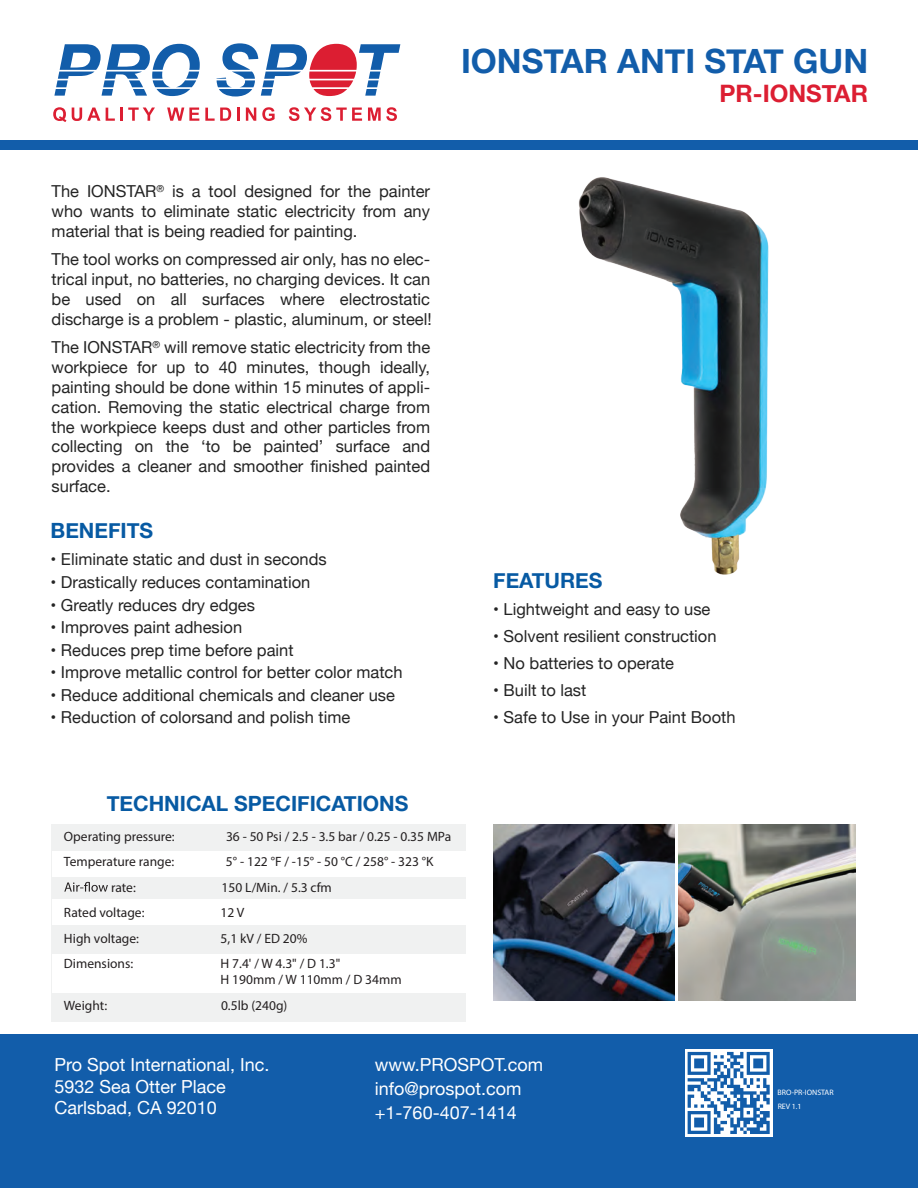
<style>
.page{position:relative;width:918px;height:1188px;background:#fff}
.page>*{position:absolute;margin:0;border:0;box-sizing:border-box;transform-origin:0 0}
.t1{font:700 33.45px "Helvetica Neue";color:#125daa}
.t2{font:700 24px "Helvetica Neue";color:#dc1e32}
.t3{font:700 21px "Helvetica Neue";color:#075aa3}
.t4{font:18px/21.6px "Helvetica Neue";color:#fff}
.t5{font:16.5px/19.8px "Helvetica Neue";color:#242424;text-align:justify}
.t6{font:13.5px/16.2px "Myriad Pro";color:#231f20}
.t7{font:7.8px/14.2px "Myriad Pro";color:#fff}
</style>
<div class="page">
<div style="left:52px;top:824px;width:414px;height:198px;background:#f0f1f1"></div>
<svg style="left:53px;top:107px;width:13px;height:15px"></svg>
<svg style="left:72px;top:108px;width:28px;height:13px"></svg>
<svg style="left:106px;top:108px;width:49px;height:13px"></svg>
<svg style="left:167px;top:108px;width:32px;height:13px"></svg>
<svg style="left:205px;top:108px;width:26px;height:13px"></svg>
<svg style="left:237px;top:108px;width:3px;height:13px"></svg>
<svg style="left:246px;top:108px;width:10px;height:13px"></svg>
<svg style="left:262px;top:107px;width:13px;height:14px"></svg>
<svg style="left:289px;top:107px;width:73px;height:14px"></svg>
<svg style="left:368px;top:107px;width:29px;height:14px"></svg>
<svg style="left:54px;top:44px;width:146px;height:52px"></svg>
<svg style="left:217px;top:43px;width:183px;height:54px"></svg>
<div style="left:0;top:140px;width:918px;height:10px;background:#125daa"></div>
<div style="left:0;top:1035px;width:918px;height:153px;background:#125daa"></div>
<img style="left:493px;top:824px;width:181px;height:177px">
<svg style="left:685px;top:1049px;width:87px;height:88px"></svg>
<svg style="left:688px;top:1052px;width:82px;height:82px"></svg>
<div style="left:52px;top:851px;width:413px;height:25px;background:#fff"></div>
<div style="left:52px;top:900px;width:413px;height:25px;background:#fff"></div>
<div style="left:52px;top:954px;width:413px;height:39px;background:#fff"></div>
<svg style="left:64px;top:882px;width:44px;height:10px"></svg>
<img style="left:579px;top:177px;width:190px;height:398px">
<img style="left:679px;top:824px;width:176px;height:177px">
<h1 class="t1" style="left:461px;top:35px;width:409px">IONSTAR ANTI STAT GUN</h1>
<h2 class="t2" style="left:720px;top:74px;width:150px">PR-IONSTAR</h2>
<p class="t5" style="left:52px;top:183px;width:380px">The IONSTAR<sup>®</sup> is a tool designed for the painter who wants to eliminate static electricity from any material that is being readied for painting.</p>
<p class="t5" style="left:52px;top:251px;width:382px">The tool works on compressed air only, has no elec&shy;trical input, no batteries, no charging devices. It can be used on all surfaces where electrostatic discharge is a problem - plastic, aluminum, or steel!</p>
<p class="t5" style="left:52px;top:339px;width:380px">The IONSTAR<sup>®</sup> will remove static electricity from the workpiece for up to 40 minutes, though ideally, painting should be done within 15 minutes of appli&shy;cation. Removing the static electrical charge from the workpiece keeps dust and other particles from collecting on the ‘to be painted’ surface and provides a cleaner and smoother finished painted surface.</p>
<p class="t3" style="left:51px;top:515px;width:104px">BENEFITS</p>
<p class="t5" style="left:51px;top:551px;width:278px">• Eliminate static and dust in seconds</p>
<p class="t5" style="left:51px;top:573px;width:261px">• Drastically reduces contamination</p>
<p class="t5" style="left:51px;top:596px;width:206px">• Greatly reduces dry edges</p>
<p class="t5" style="left:51px;top:618px;width:193px">• Improves paint adhesion</p>
<p class="t5" style="left:51px;top:641px;width:244px">• Reduces prep time before paint</p>
<p class="t5" style="left:51px;top:663px;width:354px">• Improve metallic control for better color match</p>
<p class="t5" style="left:51px;top:686px;width:346px">• Reduce additional chemicals and cleaner use</p>
<p class="t5" style="left:51px;top:708px;width:301px">• Reduction of colorsand and polish time</p>
<p class="t3" style="left:107px;top:787px;width:303px">TECHNICAL SPECIFICATIONS</p>
<p class="t6" style="left:64px;top:828px;width:112px">Operating pressure:</p>
<p class="t6" style="left:226px;top:828px;width:227px">36 - 50 Psi / 2.5 - 3.5 bar / 0.25 - 0.35 MPa</p>
<p class="t6" style="left:64px;top:853px;width:112px">Temperature range:</p>
<p class="t6" style="left:226px;top:853px;width:209px">5° - 122 °F / -15° - 50 °C / 258° - 323 °K</p>
<p class="t6" style="left:111px;top:879px;width:26px">rate:</p>
<p class="t6" style="left:222px;top:879px;width:112px">150 L/Min. / 5.3 cfm</p>
<p class="t6" style="left:64px;top:904px;width:82px">Rated voltage:</p>
<p class="t6" style="left:221px;top:904px;width:25px">12 V</p>
<p class="t6" style="left:64px;top:930px;width:77px">High voltage:</p>
<p class="t6" style="left:221px;top:930px;width:88px">5,1 kV / ED 20%</p>
<p class="t6" style="left:64px;top:955px;width:71px">Dimensions:</p>
<p class="t6" style="left:221px;top:955px;width:182px">H 7.4' / W 4.3" / D 1.3"<br>H 190mm / W 110mm / D 34mm</p>
<p class="t6" style="left:64px;top:997px;width:45px">Weight:</p>
<p class="t6" style="left:221px;top:997px;width:68px">0.5lb (240g)</p>
<p class="t3" style="left:493px;top:564px;width:111px">FEATURES</p>
<p class="t5" style="left:493px;top:600px;width:219px">• Lightweight and easy to use</p>
<p class="t5" style="left:493px;top:627px;width:225px">• Solvent resilient construction</p>
<p class="t5" style="left:493px;top:654px;width:182px">• No batteries to operate</p>
<p class="t5" style="left:493px;top:681px;width:95px">• Built to last</p>
<p class="t5" style="left:493px;top:708px;width:244px">• Safe to Use in your Paint Booth</p>
<p class="t4" style="left:55px;top:1055px;width:217px">Pro Spot International, Inc.<br>5932 Sea Otter Place<br>Carlsbad, CA 92010</p>
<p class="t4" style="left:375px;top:1054px;width:170px;line-height:24px">www.PROSPOT.com info@prospot.com +1-760-407-1414</p>
<p class="t7" style="left:778px;top:1085px;width:58px">BRO-PR-IONSTAR<br>REV 1.1</p>
</div>
